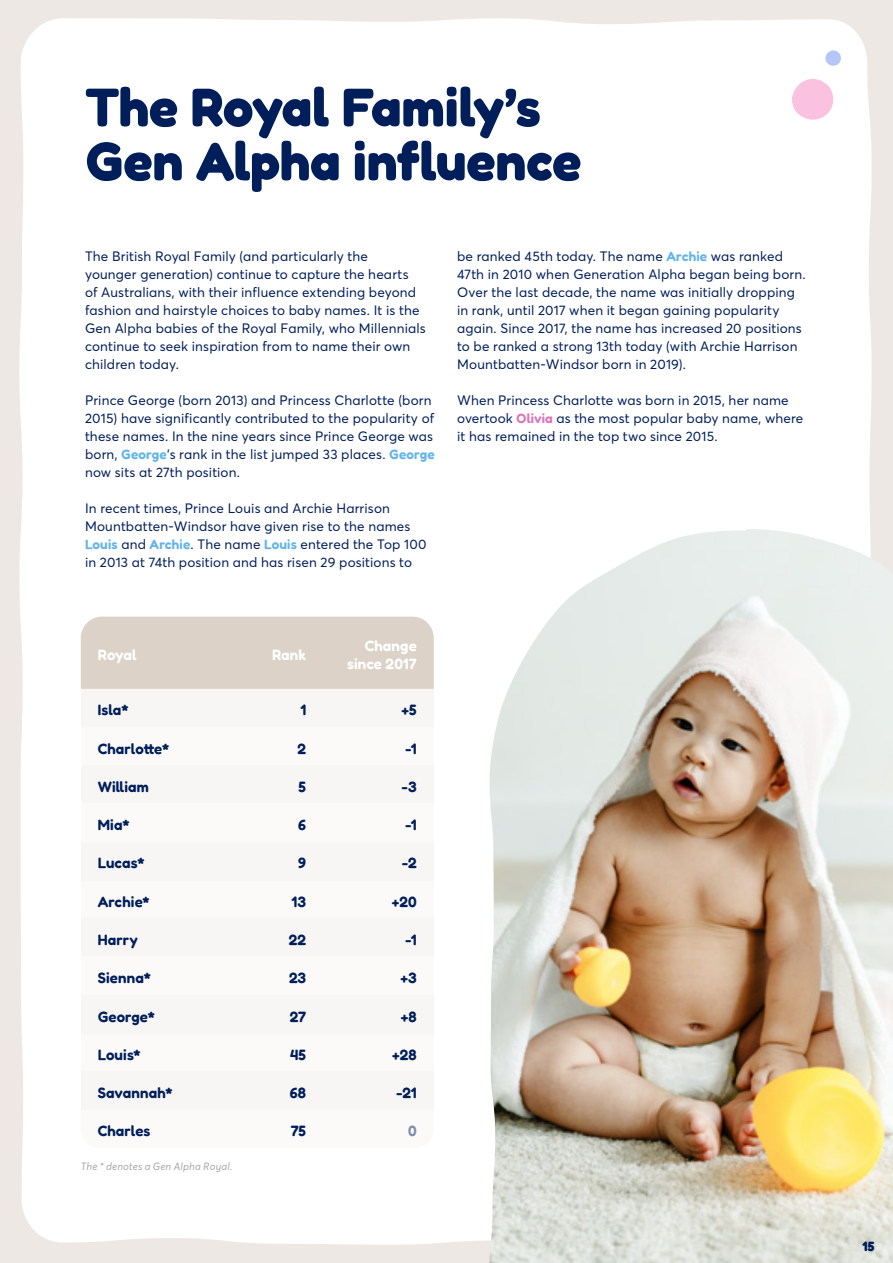
<style>
.page{position:relative;width:893px;height:1263px;background:#ede8e3}
.page>*{position:absolute;margin:0;border:0;box-sizing:border-box;transform-origin:0 0}
.Heading_2{font:700 54px/54px "Fredoka";letter-spacing:-.005em;color:#001e5a}
.List{font:600 15px "Fredoka";letter-spacing:.01em;color:#001e5a}
.List-2{font:600 15px/18px "Fredoka";letter-spacing:.005em;color:#fff;text-align:right}
.List-3{font:600 15px "Fredoka";color:#808fac}
.Paragraph{font:13.5px/18px "Averta PE";letter-spacing:.01em;color:#001e5a}
.t1{font:700 13.5px "Fredoka";color:#001e5a}
.t2{font:italic 10.5px "Averta PE";letter-spacing:.02em;color:#a8a8a8}
.s1{font-family:"Fredoka";font-weight:600;color:#63b4e9}
.s2{font-family:"Fredoka";font-weight:600;color:#de73bb}
</style>
<div class="page">
<div style="left:19px;top:18px;width:853px;height:1227px;background:#fff"></div>
<div style="left:81px;top:689px;width:353px;height:38px;background:#f8f6f4"></div>
<div style="left:81px;top:617px;width:353px;height:72px;background:#dcd2c8"></div>
<div style="left:81px;top:727px;width:353px;height:38px;background:#fbfaf9"></div>
<div style="left:81px;top:880px;width:353px;height:38px;background:#fbfaf9"></div>
<div style="left:81px;top:1033px;width:353px;height:38px;background:#fbfaf9"></div>
<div style="left:81px;top:765px;width:353px;height:39px;background:#f8f6f4"></div>
<div style="left:81px;top:918px;width:353px;height:39px;background:#f8f6f4"></div>
<div style="left:81px;top:1071px;width:353px;height:39px;background:#f8f6f4"></div>
<div style="left:81px;top:804px;width:353px;height:38px;background:#fbfaf9"></div>
<div style="left:81px;top:957px;width:353px;height:38px;background:#fbfaf9"></div>
<div style="left:81px;top:1110px;width:353px;height:38px;background:#fbfaf9"></div>
<div style="left:81px;top:842px;width:353px;height:38px;background:#f8f6f4"></div>
<div style="left:81px;top:995px;width:353px;height:38px;background:#f8f6f4"></div>
<img style="left:489px;top:529px;width:404px;height:734px">
<svg style="left:792px;top:79px;width:41px;height:41px"></svg>
<svg style="left:825px;top:50px;width:16px;height:16px"></svg>
<p class="Heading_2" style="left:85px;top:80px;width:498px">The Royal Family’s<br>Gen Alpha influence</p>
<p class="Paragraph" style="left:85px;top:247px;width:342px">The British Royal Family (and particularly the<br>younger generation) continue to capture the hearts<br>of Australians, with their influence extending beyond fashion and hairstyle choices to baby names. It is the Gen Alpha babies of the Royal Family, who Millennials continue to seek inspiration from to name their own children today.</p>
<p class="Paragraph" style="left:85px;top:391px;width:351px">Prince George (born 2013) and Princess Charlotte (born 2015) have significantly contributed to the popularity of these names. In the nine years since Prince George was born, <span class="s1">George</span>’s rank in the list jumped 33 places. <span class="s1">George </span>now sits at 27th position.</p>
<p class="Paragraph" style="left:85px;top:499px;width:343px">In recent times, Prince Louis and Archie Harrison Mountbatten-Windsor have given rise to the names <span class="s1">Louis</span> and <span class="s1">Archie</span>. The name <span class="s1">Louis</span> entered the Top 100 in 2013 at 74th position and has risen 29 positions to</p>
<p class="Paragraph" style="left:457px;top:247px;width:350px">be ranked 45th today. The name <span class="s1">Archie</span> was ranked 47th in 2010 when Generation Alpha began being born.<br>Over the last decade, the name was initially dropping in rank, until 2017 when it began gaining popularity again. Since 2017, the name has increased 20 positions to be ranked a strong 13th today (with Archie Harrison Mountbatten-Windsor born in 2019).</p>
<p class="Paragraph" style="left:457px;top:391px;width:348px">When Princess Charlotte was born in 2015, her name overtook <span class="s2">Olivia</span> as the most popular baby name, where it has remained in the top two since 2015.</p>
<p class="List-2" style="left:98px;top:646px;width:40px">Royal</p>
<p class="List-2" style="left:272px;top:646px;width:36px">Rank</p>
<p class="List-2" style="left:347px;top:637px;width:71px">Change since 2017</p>
<p class="List" style="left:98px;top:701px;width:32px">Isla*</p>
<p class="List" style="left:300px;top:701px;width:7px">1</p>
<p class="List" style="left:402px;top:701px;width:17px">+5</p>
<p class="List" style="left:98px;top:739px;width:73px">Charlotte*</p>
<p class="List" style="left:297px;top:739px;width:10px">2</p>
<p class="List" style="left:405px;top:739px;width:13px">-1</p>
<p class="List" style="left:98px;top:778px;width:53px">William</p>
<p class="List" style="left:299px;top:778px;width:9px">5</p>
<p class="List" style="left:402px;top:778px;width:16px">-3</p>
<p class="List" style="left:98px;top:816px;width:33px">Mia*</p>
<p class="List" style="left:298px;top:816px;width:9px">6</p>
<p class="List" style="left:405px;top:816px;width:13px">-1</p>
<p class="List" style="left:98px;top:854px;width:48px">Lucas*</p>
<p class="List" style="left:298px;top:854px;width:9px">9</p>
<p class="List" style="left:402px;top:854px;width:16px">-2</p>
<p class="List" style="left:98px;top:892px;width:53px">Archie*</p>
<p class="List" style="left:292px;top:892px;width:16px">13</p>
<p class="List" style="left:392px;top:892px;width:26px">+20</p>
<p class="List" style="left:98px;top:931px;width:42px">Harry</p>
<p class="List" style="left:289px;top:931px;width:19px">22</p>
<p class="List" style="left:405px;top:931px;width:13px">-1</p>
<p class="List" style="left:98px;top:969px;width:55px">Sienna*</p>
<p class="List" style="left:289px;top:969px;width:19px">23</p>
<p class="List" style="left:401px;top:969px;width:18px">+3</p>
<p class="List" style="left:98px;top:1007px;width:59px">George*</p>
<p class="List" style="left:290px;top:1007px;width:18px">27</p>
<p class="List" style="left:401px;top:1007px;width:17px">+8</p>
<p class="List" style="left:98px;top:1045px;width:44px">Louis*</p>
<p class="List" style="left:290px;top:1045px;width:18px">45</p>
<p class="List" style="left:392px;top:1045px;width:26px">+28</p>
<p class="List" style="left:98px;top:1084px;width:76px">Savannah*</p>
<p class="List" style="left:290px;top:1084px;width:18px">68</p>
<p class="List" style="left:396px;top:1084px;width:22px">-21</p>
<p class="List" style="left:98px;top:1122px;width:54px">Charles</p>
<p class="List" style="left:291px;top:1122px;width:17px">75</p>
<p class="List-3" style="left:408px;top:1122px;width:10px">0</p>
<p class="t2" style="left:81px;top:1159px;width:153px">The * denotes a Gen Alpha Royal.</p>
<p class="t1" style="left:862px;top:1238px;width:14px">15</p>
</div>
